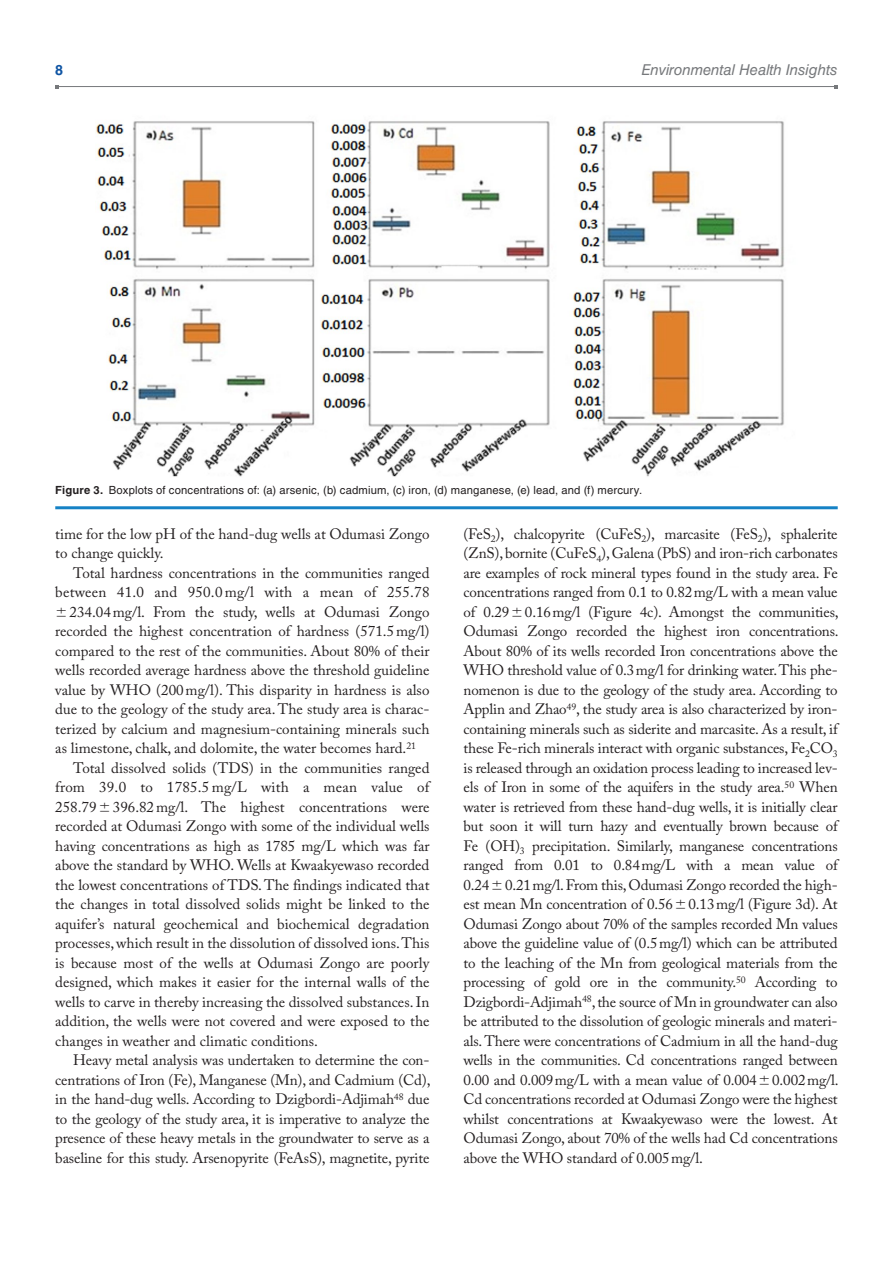
<style>
.page{position:relative;width:893px;height:1263px;background:#fff}
.page>*{position:absolute;margin:0;border:0;box-sizing:border-box;transform-origin:0 0}
.t1{font:15px/19.5px "Adobe Caslon Pro";color:#231f20}
.t2{font:italic 15px "Helvetica LT Std";letter-spacing:-.005em;color:#76787b}
.t3{font:700 14.25px "Helvetica LT Std";color:#1055a4}
.t4{font:11.25px "Helvetica LT Std";letter-spacing:.015em;color:#231f20}
.s1{font-weight:700}
</style>
<div class="page">
<hr style="left:57px;top:86px;width:779px;height:1px;background:#76787b">
<hr style="left:55px;top:506px;width:783px;height:3px;background:#1582c5">
<img style="left:95px;top:121px;width:689px;height:356px">
<p class="t3" style="left:55px;top:61px;width:9px">8</p>
<p class="t2" style="left:641px;top:61px;width:198px">Environmental Health Insights</p>
<p class="t4" style="left:55px;top:483px;width:588px"><span class="s1">Figure 3.</span> Boxplots of concentrations of: (a) arsenic, (b) cadmium, (c) iron, (d) manganese, (e) lead, and (f) mercury.</p>
<p class="t1" style="left:55px;top:524px;width:376px">time for the low pH of the hand-dug wells at Odumasi Zongo to change quickly.</p>
<p class="t1" style="left:73px;top:563px;width:358px">Total hardness concentrations in the communities ranged</p>
<p class="t1" style="left:55px;top:582px;width:376px">between 41.0 and 950.0 mg/l with a mean of 255.78</p>
<p class="t1" style="left:70px;top:602px;width:361px">234.04mg/l. From the study, wells at Odumasi Zongo</p>
<p class="t1" style="left:55px;top:621px;width:376px">recorded the highest concentration of hardness (571.5mg/l)</p>
<p class="t1" style="left:55px;top:641px;width:376px">compared to the rest of the communities. About 80% of their</p>
<p class="t1" style="left:55px;top:660px;width:376px">wells recorded average hardness above the threshold guideline</p>
<p class="t1" style="left:55px;top:680px;width:376px">value by WHO (200mg/l). This disparity in hardness is also</p>
<p class="t1" style="left:55px;top:699px;width:376px">due to the geology of the study area. The study area is charac-</p>
<p class="t1" style="left:55px;top:719px;width:376px">terized by calcium and magnesium-containing minerals such</p>
<p class="t1" style="left:55px;top:738px;width:362px">as limestone, chalk, and dolomite, the water becomes hard.<sup>21</sup></p>
<p class="t1" style="left:73px;top:758px;width:358px">Total dissolved solids (TDS) in the communities ranged</p>
<p class="t1" style="left:55px;top:777px;width:376px">from 39.0 to 1785.5 mg/L with a mean value of</p>
<p class="t1" style="left:55px;top:797px;width:376px">258.79 396.82mg/l. The highest concentrations were</p>
<p class="t1" style="left:55px;top:816px;width:376px">recorded at Odumasi Zongo with some of the individual wells</p>
<p class="t1" style="left:55px;top:836px;width:376px">having concentrations as high as 1785 mg/L which was far</p>
<p class="t1" style="left:55px;top:855px;width:376px">above the standard by WHO. Wells at Kwaakyewaso recorded</p>
<p class="t1" style="left:55px;top:875px;width:376px">the lowest concentrations of TDS. The findings indicated that</p>
<p class="t1" style="left:55px;top:894px;width:376px">the changes in total dissolved solids might be linked to the</p>
<p class="t1" style="left:55px;top:914px;width:376px">aquifer’s natural geochemical and biochemical degradation</p>
<p class="t1" style="left:55px;top:933px;width:376px">processes, which result in the dissolution of dissolved ions. This</p>
<p class="t1" style="left:55px;top:953px;width:376px">is because most of the wells at Odumasi Zongo are poorly</p>
<p class="t1" style="left:55px;top:972px;width:376px">designed, which makes it easier for the internal walls of the</p>
<p class="t1" style="left:55px;top:992px;width:376px">wells to carve in thereby increasing the dissolved substances. In</p>
<p class="t1" style="left:55px;top:1011px;width:376px">addition, the wells were not covered and were exposed to the</p>
<p class="t1" style="left:55px;top:1031px;width:264px">changes in weather and climatic conditions.</p>
<p class="t1" style="left:73px;top:1050px;width:358px">Heavy metal analysis was undertaken to determine the con-</p>
<p class="t1" style="left:55px;top:1070px;width:377px">centrations of Iron (Fe), Manganese (Mn), and Cadmium (Cd),</p>
<p class="t1" style="left:55px;top:1089px;width:376px">in the hand-dug wells. According to Dzigbordi-Adjimah<sup>48</sup> due</p>
<p class="t1" style="left:55px;top:1109px;width:376px">to the geology of the study area, it is imperative to analyze the</p>
<p class="t1" style="left:55px;top:1128px;width:376px">presence of these heavy metals in the groundwater to serve as a</p>
<p class="t1" style="left:55px;top:1148px;width:376px">baseline for this study. Arsenopyrite (FeAsS), magnetite, pyrite</p>
<p class="t1" style="left:463px;top:524px;width:377px;text-align:justify">(FeS<sub>2</sub>), chalcopyrite (CuFeS<sub>2</sub>), marcasite (FeS<sub>2</sub>), sphalerite (ZnS), bornite (CuFeS<sub>4</sub>), Galena (PbS) and iron-rich carbonates are examples of rock mineral types found in the study area. Fe concentrations ranged from 0.1 to 0.82mg/L with a mean value of 0.29 0.16mg/l (Figure 4c). Amongst the communities, Odumasi Zongo recorded the highest iron concentrations.<br>About 80% of its wells recorded Iron concentrations above the WHO threshold value of 0.3mg/l for drinking water. This phe&shy;nomenon is due to the geology of the study area. According to Applin and Zhao<sup>49</sup>, the study area is also characterized by iron&shy;containing minerals such as siderite and marcasite. As a result, if these Fe-rich minerals interact with organic substances, Fe<sub>2</sub>CO<sub>3 </sub>is released through an oxidation process leading to increased lev&shy;els of Iron in some of the aquifers in the study area.<sup>50</sup> When water is retrieved from these hand-dug wells, it is initially clear but soon it will turn hazy and eventually brown because of Fe (OH)<sub>3</sub> precipitation. Similarly, manganese concentrations ranged from 0.01 to 0.84mg/L with a mean value of 0.24 0.21mg/l. From this, Odumasi Zongo recorded the high&shy;est mean Mn concentration of 0.56 0.13mg/l (Figure 3d). At Odumasi Zongo about 70% of the samples recorded Mn values above the guideline value of (0.5mg/l) which can be attributed to the leaching of the Mn from geological materials from the processing of gold ore in the community.<sup>50</sup> According to Dzigbordi-Adjimah<sup>48</sup>, the source of Mn in groundwater can also be attributed to the dissolution of geologic minerals and materi&shy;als. There were concentrations of Cadmium in all the hand-dug wells in the communities. Cd concentrations ranged between 0.00 and 0.009mg/L with a mean value of 0.004 0.002mg/l.<br>Cd concentrations recorded at Odumasi Zongo were the highest whilst concentrations at Kwaakyewaso were the lowest. At Odumasi Zongo, about 70% of the wells had Cd concentrations above the WHO standard of 0.005mg/l.</p>
</div>
